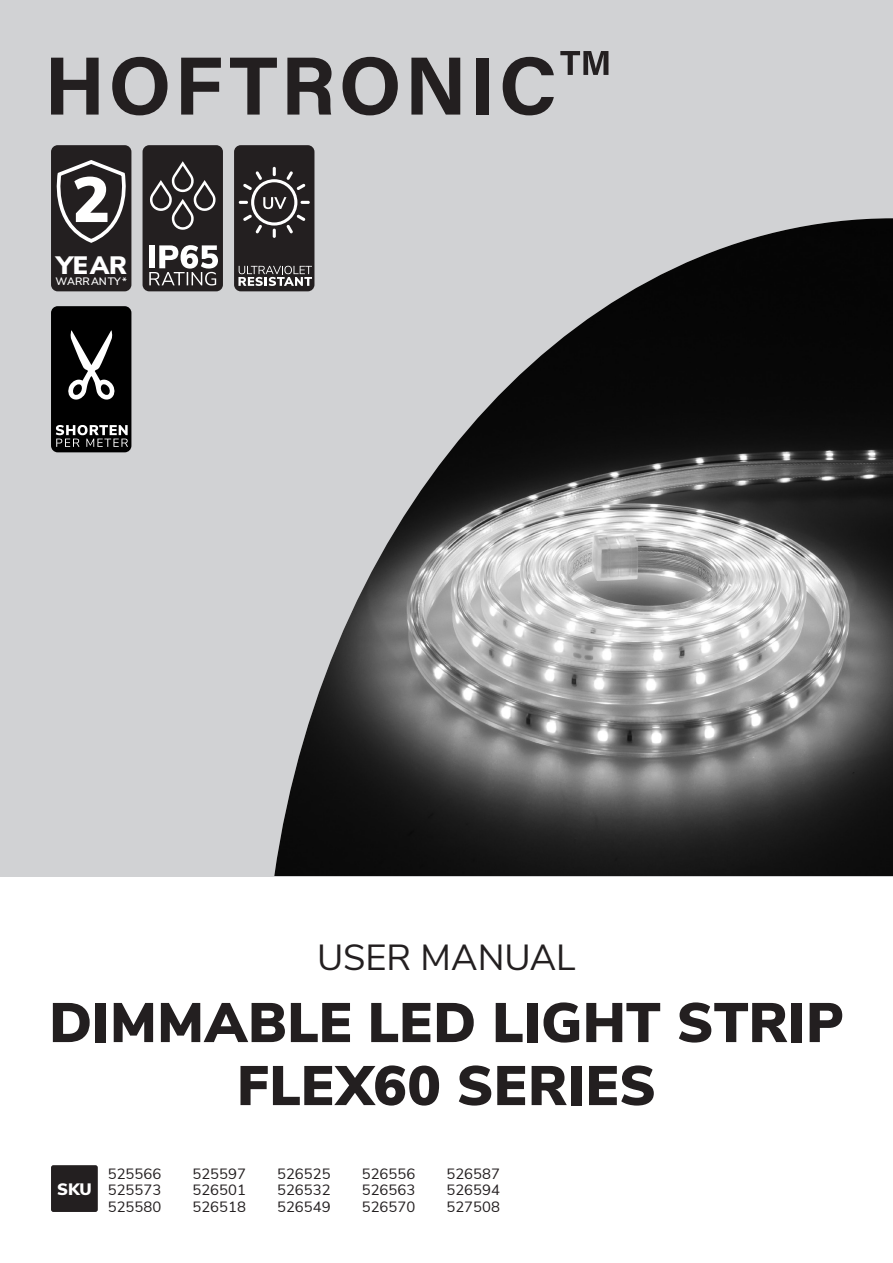
<style>
.page{position:relative;width:893px;height:1263px;background:#fff}
.page>*{position:absolute;margin:0;border:0;box-sizing:border-box;transform-origin:0 0}
.t1{font:900 63.6px "Nunito Sans";color:#fff}
.t2{font:900 55.5px/63px "Nunito Sans";letter-spacing:.005em;color:#231f20;text-align:center}
.t3{font:36.3px "Nunito Sans";color:#231f20}
.t4{font:900 25.2px "Nunito Sans";color:#fff}
.t5{font:900 16.5px "Nunito Sans";color:#fff}
.t6{font:14.85px "Nunito Sans";color:#231f20}
.t7{font:600 10.8px "Nunito Sans";color:#fff}
</style>
<div class="page">
<div style="left:0;top:0;width:893px;height:876px;background:#d1d2d4"></div>
<img style="left:274px;top:218px;width:619px;height:658px">
<div style="left:51px;top:1165px;width:47px;height:47px;background:#231f20;border-radius:2px"></div>
<svg style="left:51px;top:58px;width:48px;height:57px"></svg>
<svg style="left:112px;top:57px;width:56px;height:58px"></svg>
<svg style="left:181px;top:58px;width:40px;height:57px"></svg>
<svg style="left:230px;top:58px;width:47px;height:57px"></svg>
<svg style="left:287px;top:58px;width:45px;height:57px"></svg>
<svg style="left:343px;top:57px;width:55px;height:58px"></svg>
<svg style="left:411px;top:58px;width:49px;height:57px"></svg>
<div style="left:477px;top:58px;width:12px;height:57px;background:#231f20"></div>
<svg style="left:503px;top:57px;width:51px;height:58px"></svg>
<svg style="left:560px;top:51px;width:48px;height:24px"></svg>
<div style="left:51px;top:145px;width:80px;height:146px;background:#231f20;border-radius:7px"></div>
<svg style="left:56px;top:158px;width:76px;height:87px"></svg>
<div style="left:143px;top:145px;width:80px;height:146px;background:#231f20;border-radius:7px"></div>
<svg style="left:149px;top:245px;width:69px;height:40px"></svg>
<svg style="left:150px;top:161px;width:66px;height:69px"></svg>
<div style="left:234px;top:145px;width:80px;height:146px;background:#231f20;border-radius:7px"></div>
<svg style="left:238px;top:266px;width:74px;height:20px"></svg>
<svg style="left:239px;top:167px;width:71px;height:71px"></svg>
<div style="left:51px;top:306px;width:80px;height:146px;background:#000;border-radius:7px"></div>
<svg style="left:56px;top:425px;width:72px;height:22px"></svg>
<svg style="left:68px;top:330px;width:47px;height:70px"></svg>
<h1 class="t1" style="left:72px;top:153px;width:40px">2</h1>
<h3 class="t4" style="left:57px;top:247px;width:72px">YEAR</h3>
<p class="t7" style="left:55px;top:274px;width:73px">WARRANTY*</p>
<p class="t3" style="left:317px;top:931px;width:260px">USER MANUAL</p>
<p class="t2" style="left:49px;top:989px;width:796px">DIMMABLE LED LIGHT STRIP<br>FLEX60 SERIES</p>
<p class="t5" style="left:57px;top:1177px;width:36px">SKU</p>
<p class="t6" style="left:108px;top:1163px;width:55px">525566</p>
<p class="t6" style="left:108px;top:1179px;width:55px">525573</p>
<p class="t6" style="left:108px;top:1196px;width:55px">525580</p>
<p class="t6" style="left:192px;top:1163px;width:55px">525597</p>
<p class="t6" style="left:192px;top:1179px;width:55px">526501</p>
<p class="t6" style="left:192px;top:1196px;width:55px">526518</p>
<p class="t6" style="left:277px;top:1163px;width:55px">526525</p>
<p class="t6" style="left:277px;top:1179px;width:55px">526532</p>
<p class="t6" style="left:277px;top:1196px;width:55px">526549</p>
<p class="t6" style="left:362px;top:1163px;width:55px">526556</p>
<p class="t6" style="left:362px;top:1179px;width:55px">526563</p>
<p class="t6" style="left:362px;top:1196px;width:55px">526570</p>
<p class="t6" style="left:446px;top:1163px;width:55px">526587</p>
<p class="t6" style="left:446px;top:1179px;width:55px">526594</p>
<p class="t6" style="left:446px;top:1196px;width:55px">527508</p>
</div>
